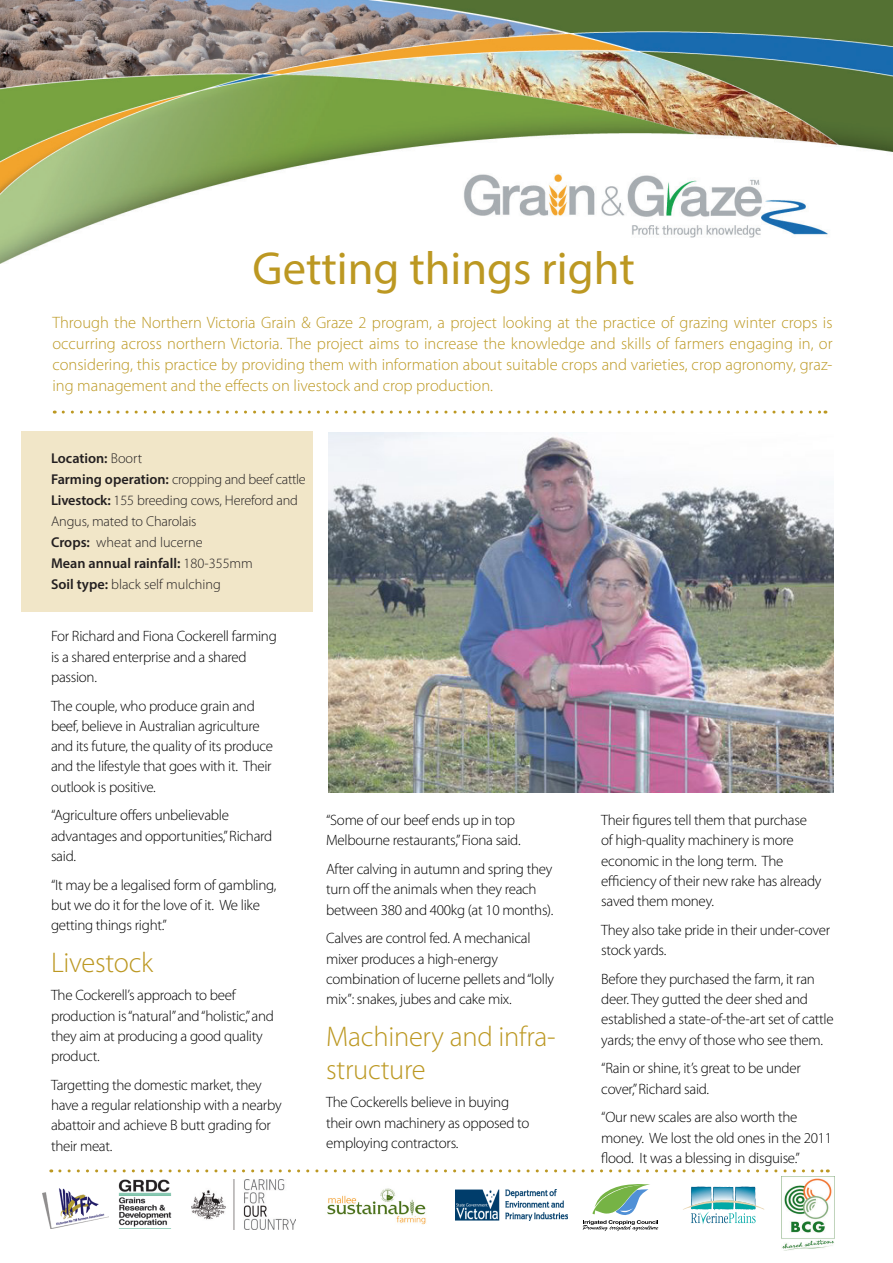
<style>
.page{position:relative;width:893px;height:1263px;background:#fff}
.page>*{position:absolute;margin:0;border:0;box-sizing:border-box;transform-origin:0 0}
.t1{font:46.5px "Myriad Pro";color:#bc9822}
.t2{font:300 28.5px/33px "Myriad Pro";letter-spacing:-.01em;color:#bc9822}
.t3{font:300 16.5px/21px "Myriad Pro";color:#bc9822;text-align:justify}
.t4{font:300 15px/20.2px "Myriad Pro";letter-spacing:-.02em;color:#000}
.t5{font:300 14.25px/21px "Myriad Pro";letter-spacing:-.01em;color:#231f20}
.t6{font:600 14.25px "Myriad Pro";color:#231f20}
.s1{font-weight:300}
.s2{font-weight:600}
</style>
<div class="page">
<img style="left:0;top:0;width:893px;height:264px">
<svg style="left:63px;top:411px;width:763px;height:3px"></svg>
<svg style="left:60px;top:1169px;width:768px;height:3px"></svg>
<img style="left:118px;top:1179px;width:54px;height:48px">
<img style="left:191px;top:1180px;width:105px;height:49px">
<img style="left:43px;top:1188px;width:65px;height:40px">
<img style="left:327px;top:1188px;width:99px;height:37px">
<img style="left:455px;top:1190px;width:112px;height:30px">
<svg style="left:583px;top:1184px;width:75px;height:47px"></svg>
<svg style="left:683px;top:1186px;width:81px;height:38px"></svg>
<div style="left:21px;top:431px;width:292px;height:181px;background:#f1e6c8"></div>
<img style="left:781px;top:1177px;width:54px;height:73px">
<img style="left:328px;top:432px;width:505px;height:360px">
<p class="t1" style="left:252px;top:239px;width:384px">Getting things right</p>
<p class="t3" style="left:52px;top:312px;width:782px">Through the Northern Victoria Grain &amp; Graze 2 program, a project looking at the practice of grazing winter crops is occurring across northern Victoria. The project aims to increase the knowledge and skills of farmers engaging in, or considering, this practice by providing them with information about suitable crops and varieties, crop agronomy, graz&shy;ing management and the effects on livestock and crop production.</p>
<p class="t6" style="left:51px;top:449px;width:93px">Location: <span class="s1">Boort</span></p>
<p class="t5" style="left:51px;top:469px;width:256px"><span class="s2">Farming operation:</span> cropping and beef cattle</p>
<p class="t5" style="left:51px;top:490px;width:248px"><span class="s2">Livestock:</span> 155 breeding cows, Hereford and<br>Angus, mated to Charolais</p>
<p class="t5" style="left:51px;top:532px;width:153px"><span class="s2">Crops:</span> wheat and lucerne</p>
<p class="t6" style="left:51px;top:554px;width:203px">Mean annual rainfall: <span class="s1">180-355mm</span></p>
<p class="t5" style="left:51px;top:574px;width:171px"><span class="s2">Soil type:</span> black self mulching</p>
<p class="t4" style="left:51px;top:626px;width:227px">For Richard and Fiona Cockerell farming is a shared enterprise and a shared passion.</p>
<p class="t4" style="left:51px;top:695px;width:224px">The couple, who produce grain and beef, believe in Australian agriculture and its future, the quality of its produce and the lifestyle that goes with it. Their outlook is positive.</p>
<p class="t4" style="left:51px;top:805px;width:223px">“Agriculture offers unbelievable advantages and opportunities,” Richard said.</p>
<p class="t4" style="left:51px;top:874px;width:227px">“It may be a legalised form of gambling, but we do it for the love of it. We like getting things right.”</p>
<p class="t2" style="left:51px;top:945px;width:104px">Livestock</p>
<p class="t4" style="left:51px;top:985px;width:224px">The Cockerell’s approach to beef production is “natural” and “holistic,” and they aim at producing a good quality product.</p>
<p class="t4" style="left:51px;top:1075px;width:232px">Targetting the domestic market, they have a regular relationship with a nearby abattoir and achieve B butt grading for their meat.</p>
<p class="t4" style="left:326px;top:810px;width:196px">“Some of our beef ends up in top<br>Melbourne restaurants,” Fiona said.</p>
<p class="t4" style="left:326px;top:859px;width:229px">After calving in autumn and spring they turn off the animals when they reach between 380 and 400kg (at 10 months).</p>
<p class="t4" style="left:326px;top:928px;width:230px">Calves are control fed. A mechanical mixer produces a high-energy combination of lucerne pellets and “lolly mix”: snakes, jubes and cake mix.</p>
<p class="t2" style="left:326px;top:1019px;width:231px">Machinery and infra&shy;structure</p>
<p class="t4" style="left:326px;top:1092px;width:205px">The Cockerells believe in buying their own machinery as opposed to employing contractors.</p>
<p class="t4" style="left:601px;top:810px;width:222px">Their figures tell them that purchase of high-quality machinery is more economic in the long term. The efficiency of their new rake has already saved them money.</p>
<p class="t4" style="left:601px;top:919px;width:230px">They also take pride in their under-cover stock yards.</p>
<p class="t4" style="left:601px;top:968px;width:234px">Before they purchased the farm, it ran deer. They gutted the deer shed and established a state-of-the-art set of cattle yards; the envy of those who see them.</p>
<p class="t4" style="left:601px;top:1058px;width:201px">“Rain or shine, it’s great to be under cover,” Richard said.</p>
<p class="t4" style="left:601px;top:1107px;width:232px">“Our new scales are also worth the money. We lost the old ones in the 2011 flood. It was a blessing in disguise.”</p>
</div>
